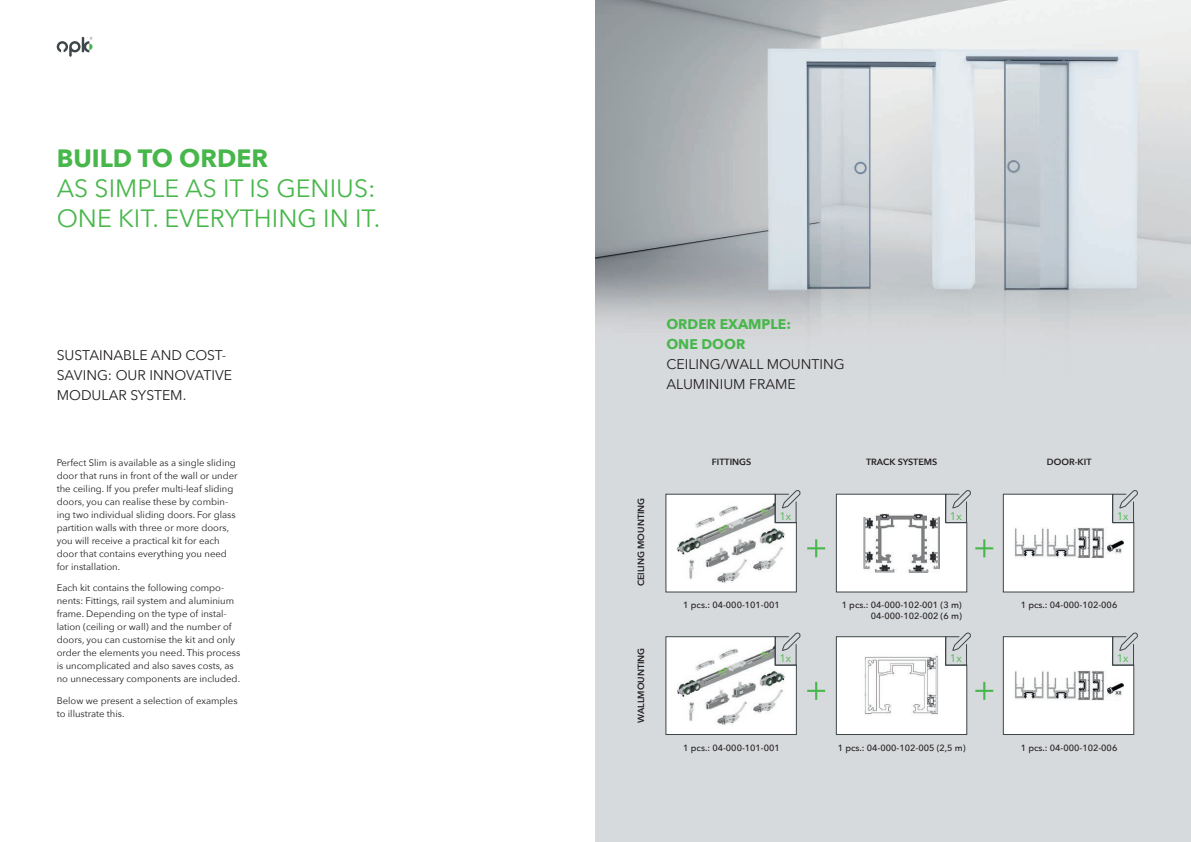
<style>
.page{position:relative;width:1191px;height:842px;background:#fff}
.page>*{position:absolute;margin:0;border:0;box-sizing:border-box;transform-origin:0 0}
.t1{font:25px/30px "Avenir Next";color:#48b74b}
.t2{font:700 25px "Avenir Next";color:#48b74b}
.t3{font:14px/20px "Avenir Next";color:#231f20}
.t4{font:700 14px/20px "Avenir Next";color:#48b74b}
.t5{font:11px "Avenir Next";color:#48b74b}
.t6{font:9.5px/13px "Avenir Next";color:#231f20}
.t7{font:500 9px/10.8px "Avenir Next";color:#231f20;text-align:right}
.t8{font:600 9px "Avenir Next";color:#231f20}
</style>
<div class="page">
<img style="left:595px;top:0;width:596px;height:842px">
<svg style="left:57px;top:37px;width:35px;height:20px"></svg>
<svg style="left:807px;top:539px;width:18px;height:18px"></svg>
<svg style="left:807px;top:682px;width:18px;height:18px"></svg>
<svg style="left:1002px;top:490px;width:135px;height:102px"></svg>
<svg style="left:1002px;top:632px;width:135px;height:103px"></svg>
<svg style="left:665px;top:490px;width:135px;height:102px"></svg>
<svg style="left:665px;top:632px;width:135px;height:103px"></svg>
<svg style="left:836px;top:490px;width:157px;height:102px"></svg>
<svg style="left:836px;top:632px;width:157px;height:103px"></svg>
<h1 class="t2" style="left:57px;top:136px;width:213px">BUILD TO ORDER</h1>
<h1 class="t1" style="left:57px;top:172px;width:325px">AS SIMPLE AS IT IS GENIUS:<br>ONE KIT. EVERYTHING IN IT.</h1>
<h2 class="t3" style="left:57px;top:344px;width:177px">SUSTAINABLE AND COST-<br>SAVING: OUR INNOVATIVE<br>MODULAR SYSTEM.</h2>
<p class="t6" style="left:57px;top:456px;width:182px">Perfect Slim is available as a single sliding door that runs in front of the wall or under the ceiling. If you prefer multi-leaf sliding doors, you can realise these by combin&shy;ing two individual sliding doors. For glass partition walls with three or more doors, you will receive a practical kit for each door that contains everything you need for installation.</p>
<p class="t6" style="left:57px;top:581px;width:185px">Each kit contains the following compo&shy;nents: Fittings, rail system and aluminium frame. Depending on the type of instal&shy;lation (ceiling or wall) and the number of doors, you can customise the kit and only order the elements you need. This process is uncomplicated and also saves costs, as no unnecessary components are included.</p>
<p class="t6" style="left:57px;top:694px;width:182px">Below we present a selection of examples to illustrate this.</p>
<h2 class="t4" style="left:666px;top:314px;width:126px">ORDER EXAMPLE:<br>ONE DOOR</h2>
<h2 class="t3" style="left:666px;top:353px;width:180px">CEILING/WALL MOUNTING<br>ALUMINIUM FRAME</h2>
<p class="t8" style="left:633px;top:586px;width:90px;rotate:-90deg">CEILING MOUNTING</p>
<p class="t8" style="left:633px;top:723px;width:77px;rotate:-90deg">WALLMOUNTING</p>
<p class="t8" style="left:712px;top:455px;width:41px">FITTINGS</p>
<p class="t8" style="left:866px;top:455px;width:73px">TRACK SYSTEMS</p>
<p class="t8" style="left:1046px;top:455px;width:46px">DOOR-KIT</p>
<p class="t5" style="left:779px;top:507px;width:13px">1x</p>
<p class="t5" style="left:950px;top:507px;width:13px">1x</p>
<p class="t5" style="left:1117px;top:507px;width:13px">1x</p>
<p class="t7" style="left:683px;top:599px;width:98px">1 pcs.: 04-000-101-001</p>
<p class="t7" style="left:841px;top:599px;width:122px">1 pcs.: 04-000-102-001 (3 m)<br>04-000-102-002 (6 m)</p>
<p class="t7" style="left:1020px;top:599px;width:98px">1 pcs.: 04-000-102-006</p>
<p class="t5" style="left:779px;top:649px;width:13px">1x</p>
<p class="t5" style="left:950px;top:649px;width:13px">1x</p>
<p class="t5" style="left:1117px;top:649px;width:13px">1x</p>
<p class="t7" style="left:683px;top:742px;width:98px">1 pcs.: 04-000-101-001</p>
<p class="t7" style="left:838px;top:742px;width:129px">1 pcs.: 04-000-102-005 (2,5 m)</p>
<p class="t7" style="left:1020px;top:742px;width:98px">1 pcs.: 04-000-102-006</p>
</div>
